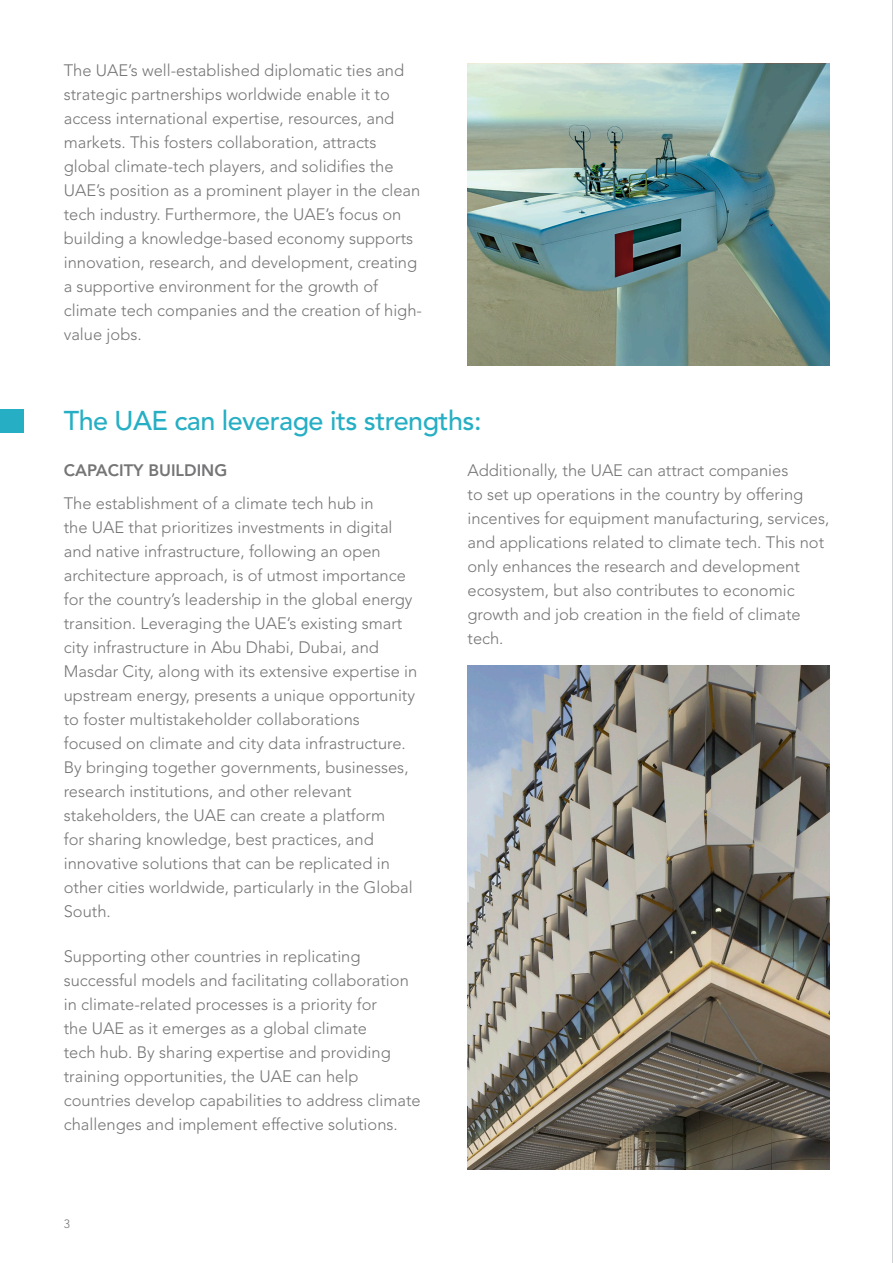
<style>
.page{position:relative;width:893px;height:1263px;background:#fff}
.page>*{position:absolute;margin:0;border:0;box-sizing:border-box;transform-origin:0 0}
.t1{font:500 27px "Avenir LT Std";letter-spacing:-.02em;color:#26afc4}
.t2{font:300 16.5px/24px "Avenir LT Std";color:#757577}
.t3{font:800 16.5px "Avenir LT Std";color:#757577}
.t4{font:300 12px "Avenir LT Std";color:#757577}
</style>
<div class="page">
<hr style="left:892px;top:0;width:1px;height:1263px;background:#a8a9ad">
<div style="left:0;top:409px;width:23px;height:24px;background:#26afc4"></div>
<img style="left:467px;top:665px;width:362px;height:504px">
<img style="left:467px;top:64px;width:362px;height:302px">
<p class="t2" style="left:64px;top:59px;width:360px">The UAE’s well-established diplomatic ties and strategic partnerships worldwide enable it to access international expertise, resources, and markets. This fosters collaboration, attracts global climate-tech players, and solidifies the UAE’s position as a prominent player in the clean tech industry. Furthermore, the UAE’s focus on building a knowledge-based economy supports innovation, research, and development, creating a supportive environment for the growth of climate tech companies and the creation of high&shy;value jobs.</p>
<p class="t1" style="left:64px;top:405px;width:419px">The UAE can leverage its strengths:</p>
<p class="t3" style="left:64px;top:460px;width:165px">CAPACITY BUILDING</p>
<p class="t2" style="left:64px;top:491px;width:355px">The establishment of a climate tech hub in<br>the UAE that prioritizes investments in digital and native infrastructure, following an open architecture approach, is of utmost importance for the country’s leadership in the global energy transition. Leveraging the UAE’s existing smart city infrastructure in Abu Dhabi, Dubai, and Masdar City, along with its extensive expertise in upstream energy, presents a unique opportunity to foster multistakeholder collaborations focused on climate and city data infrastructure.<br>By bringing together governments, businesses, research institutions, and other relevant stakeholders, the UAE can create a platform<br>for sharing knowledge, best practices, and innovative solutions that can be replicated in other cities worldwide, particularly in the Global South.</p>
<p class="t2" style="left:64px;top:944px;width:358px">Supporting other countries in replicating successful models and facilitating collaboration in climate-related processes is a priority for<br>the UAE as it emerges as a global climate<br>tech hub. By sharing expertise and providing training opportunities, the UAE can help countries develop capabilities to address climate challenges and implement effective solutions.</p>
<p class="t4" style="left:64px;top:1216px;width:8px">3</p>
<p class="t2" style="left:467px;top:458px;width:363px">Additionally, the UAE can attract companies<br>to set up operations in the country by offering incentives for equipment manufacturing, services, and applications related to climate tech. This not only enhances the research and development ecosystem, but also contributes to economic growth and job creation in the field of climate tech.</p>
</div>
